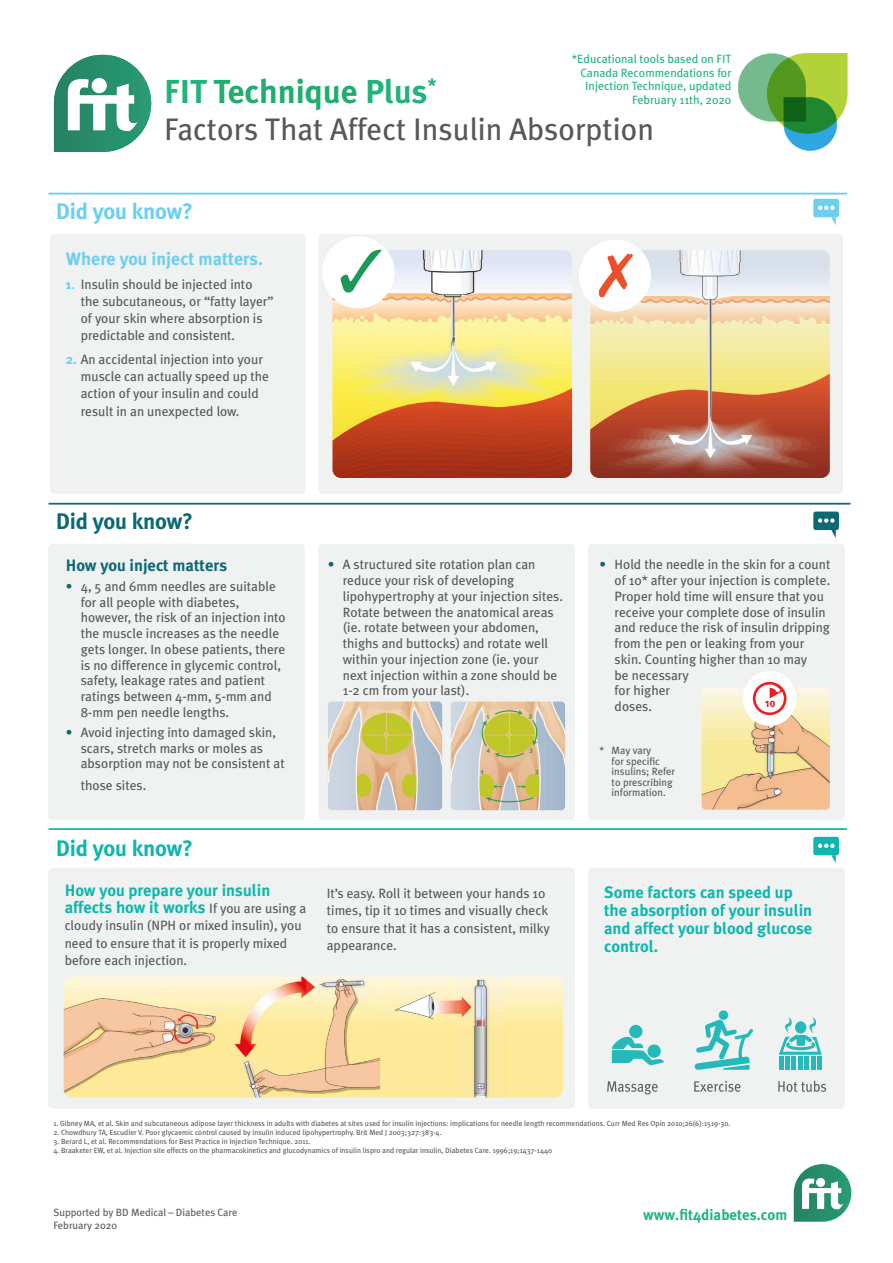
<style>
.page{position:relative;width:893px;height:1263px;background:#fff}
.page>*{position:absolute;margin:0;border:0;box-sizing:border-box;transform-origin:0 0}
.t1{font:700 33.15px "Meta Plus";color:#1fad70}
.t2{font:31.2px "Meta Plus";color:#57585a}
.t3{font:700 22.5px "Meta Plus";letter-spacing:-.01em;color:#0fb6ae}
.t4{font:700 22.5px "Meta Plus";letter-spacing:-.01em;color:#0b6875}
.t5{font:700 22.5px "Meta Plus";letter-spacing:-.01em;color:#6ccef0}
.t6{font:700 18px "Meta Plus";color:#6ccef0}
.t7{font:700 16.5px/18px "Meta Plus";color:#0fb6ae}
.t8{font:700 16.5px "Meta Plus";color:#0b6875}
.t9{font:700 15.15px "Meta Plus";color:#22b37b}
.t10{font:13.5px/15.8px "Meta Plus";color:#57585a}
.t11{font:12px/13.5px "Meta Plus";color:#22b37b;text-align:right}
.t12{font:10.5px/10.5px "Meta Plus";color:#57585a}
.Footnote{font:7.5px "Meta Plus";color:#57585a}
.s1{color:#22b37b}
.s2{font-weight:700;color:#6ccef0}
.s3{color:#6ccef0}
.s4{color:#0b6875}
.s5{font-weight:400;font-size:13.5px;color:#57585a}
</style>
<div class="page">
<svg style="left:766px;top:54px;width:81px;height:96px"></svg>
<svg style="left:738px;top:54px;width:68px;height:67px;background:#6fad64"></svg>
<svg style="left:54px;top:55px;width:97px;height:97px"></svg>
<svg style="left:794px;top:1164px;width:57px;height:58px"></svg>
<hr style="left:49px;top:503px;width:801px;height:2px;background:#0b6875">
<hr style="left:49px;top:828px;width:798px;height:2px;background:#0fb6ae">
<hr style="left:49px;top:193px;width:798px;height:2px;background:#6ccef0">
<svg style="left:813px;top:199px;width:26px;height:26px"></svg>
<svg style="left:813px;top:512px;width:26px;height:26px"></svg>
<svg style="left:813px;top:837px;width:26px;height:26px"></svg>
<div style="left:50px;top:234px;width:256px;height:260px;background:#eff2f1;border-radius:4px"></div>
<div style="left:319px;top:234px;width:524px;height:260px;background:#eff2f1;border-radius:4px"></div>
<div style="left:588px;top:544px;width:257px;height:276px;background:#eff2f1;border-radius:4px"></div>
<div style="left:48px;top:544px;width:257px;height:276px;background:#eff2f1;border-radius:4px"></div>
<div style="left:318px;top:544px;width:257px;height:276px;background:#eff2f1;border-radius:4px"></div>
<div style="left:588px;top:868px;width:257px;height:241px;background:#eff2f1;border-radius:4px"></div>
<div style="left:48px;top:868px;width:272px;height:241px;background:#eff2f1"></div>
<div style="left:318px;top:868px;width:257px;height:241px;background:#eff2f1;border-radius:4px"></div>
<img style="left:332px;top:250px;width:240px;height:228px">
<img style="left:590px;top:250px;width:240px;height:228px">
<img style="left:702px;top:688px;width:128px;height:122px">
<div style="left:579px;top:239px;width:72px;height:73px;background:#fff;border-radius:50%"></div>
<svg style="left:599px;top:253px;width:34px;height:44px"></svg>
<div style="left:322px;top:236px;width:72px;height:72px;background:#fff;border-radius:50%"></div>
<svg style="left:341px;top:250px;width:40px;height:42px"></svg>
<img style="left:328px;top:701px;width:114px;height:109px">
<img style="left:451px;top:701px;width:114px;height:109px">
<svg style="left:743px;top:671px;width:53px;height:55px"></svg>
<img style="left:64px;top:976px;width:499px;height:121px">
<svg style="left:607px;top:1081px;width:51px;height:13px"></svg>
<svg style="left:694px;top:1081px;width:46px;height:11px"></svg>
<svg style="left:778px;top:1080px;width:48px;height:12px"></svg>
<svg style="left:694px;top:1010px;width:59px;height:60px"></svg>
<hr style="left:779px;top:1057px;width:4px;height:13px;background:#25bab9">
<svg style="left:779px;top:1016px;width:43px;height:39px"></svg>
<div style="left:785px;top:1057px;width:5px;height:13px;background:#25bab9"></div>
<hr style="left:792px;top:1057px;width:4px;height:13px;background:#25bab9">
<hr style="left:798px;top:1057px;width:4px;height:13px;background:#25bab9">
<div style="left:804px;top:1057px;width:5px;height:13px;background:#25bab9"></div>
<hr style="left:811px;top:1057px;width:4px;height:13px;background:#25bab9">
<div style="left:817px;top:1057px;width:5px;height:13px;background:#25bab9"></div>
<div style="left:629px;top:1025px;width:13px;height:13px;background:#25bab9;border-radius:50%"></div>
<svg style="left:612px;top:1033px;width:52px;height:33px"></svg>
<p class="t11" style="left:572px;top:52px;width:161px">*Educational tools based on FIT<br>Canada Recommendations for<br>Injection Technique, updated<br>February 11th, 2020</p>
<h1 class="t1" style="left:164px;top:73px;width:274px"><span class="s1">FIT</span> Technique <span class="s1">Plus</span><sup>*</sup></h1>
<h2 class="t2" style="left:164px;top:112px;width:491px">Factors That Affect Insulin Absorption</h2>
<h1 class="t5" style="left:56px;top:199px;width:139px">Did you know?</h1>
<p class="t6" style="left:66px;top:248px;width:199px">Where you inject matters.</p>
<p class="t10" style="left:81px;top:275px;width:194px;line-height:17.2px;text-indent:-15px"><span class="s2">1</span><span class="s3">.</span> Insulin should be injected into the subcutaneous, or “fatty layer” of your skin where absorption is predictable and consistent.</p>
<p class="t10" style="left:81px;top:351px;width:190px;line-height:17.2px;text-indent:-15px"><span class="s2">2.</span> An accidental injection into your muscle can actually speed up the action of your insulin and could result in an unexpected low.</p>
<h1 class="t4" style="left:56px;top:508px;width:139px">Did you know?</h1>
<p class="t8" style="left:66px;top:556px;width:163px">How you inject matters</p>
<p class="t10" style="left:81px;top:578px;width:207px;text-indent:-15px"><span class="s4">•</span> 4, 5 and 6mm needles are suitable for all people with diabetes, however, the risk of an injection into the muscle increases as the needle gets longer. In obese patients, there is no difference in glycemic control, safety, leakage rates and patient ratings between 4-mm, 5-mm and 8-mm pen needle lengths.</p>
<p class="t10" style="left:81px;top:724px;width:206px;text-indent:-15px"><span class="s4">•</span> Avoid injecting into damaged skin, scars, stretch marks or moles as absorption may not be consistent at</p>
<p class="t10" style="left:81px;top:777px;width:67px">those sites.</p>
<h1 class="t3" style="left:56px;top:835px;width:139px">Did you know?</h1>
<p class="t7" style="left:65px;top:881px;width:243px;line-height:17.2px">How you prepare your insulin affects how it works <span class="s5">If you are using a</span></p>
<p class="t10" style="left:65px;top:918px;width:239px">cloudy insulin (NPH or mixed insulin), you</p>
<p class="t10" style="left:65px;top:935px;width:224px">need to ensure that it is properly mixed</p>
<p class="t10" style="left:65px;top:952px;width:124px">before each injection.</p>
<p class="t10" style="left:343px;top:557px;width:222px;text-indent:-15px"><span class="s4">•</span> A structured site rotation plan can reduce your risk of developing lipohypertrophy at your injection sites.<br>Rotate between the anatomical areas (ie. rotate between your abdomen, thighs and buttocks) and rotate well within your injection zone (ie. your next injection within a zone should be 1-2 cm from your last).</p>
<p class="t10" style="left:615px;top:557px;width:217px;text-indent:-15px"><span class="s4">•</span> Hold the needle in the skin for a count of 10* after your injection is complete.<br>Proper hold time will ensure that you receive your complete dose of insulin and reduce the risk of insulin dripping from the pen or leaking from your skin. Counting higher than 10 may<br>be necessary<br>for higher<br>doses.</p>
<p class="t12" style="left:612px;top:745px;width:65px;text-indent:-12px">* May vary<br>for specific insulins; Refer to prescribing information.</p>
<p class="t10" style="left:327px;top:885px;width:225px;line-height:17.2px">It’s easy. Roll it between your hands 10 times, tip it 10 times and visually check to ensure that it has a consistent, milky appearance.</p>
<p class="t7" style="left:604px;top:884px;width:210px">Some factors can speed up the absorption of your insulin and affect your blood glucose control.</p>
<p class="Footnote" style="left:53px;top:1119px;width:679px">1. Gibney MA, et al. Skin and subcutaneous adipose layer thickness in adults with diabetes at sites used for insulin injections: implications for needle length recommendations. Curr Med Res Opin 2010;26(6):1519-30.</p>
<p class="Footnote" style="left:53px;top:1128px;width:390px">2. Chowdhury TA, Escudier V. Poor glycaemic control caused by insulin induced lipohypertrophy. Brit Med J 2003;327:383-4.</p>
<p class="Footnote" style="left:53px;top:1137px;width:259px">3. Berard L, et al. Recommendations for Best Practice in Injection Technique. 2011.</p>
<p class="Footnote" style="left:53px;top:1146px;width:500px">4. Braaketer EW, et al. Injection site effects on the pharmacokinetics and glucodynamics of insulin lispro and regular insulin, Diabetes Care. 1996;19;1437-1440</p>
<p class="t12" style="left:53px;top:1206px;width:185px;line-height:12.6px">Supported by BD Medical – Diabetes Care<br>February 2020</p>
<p class="t9" style="left:643px;top:1206px;width:145px">www.fit4diabetes.com</p>
</div>
